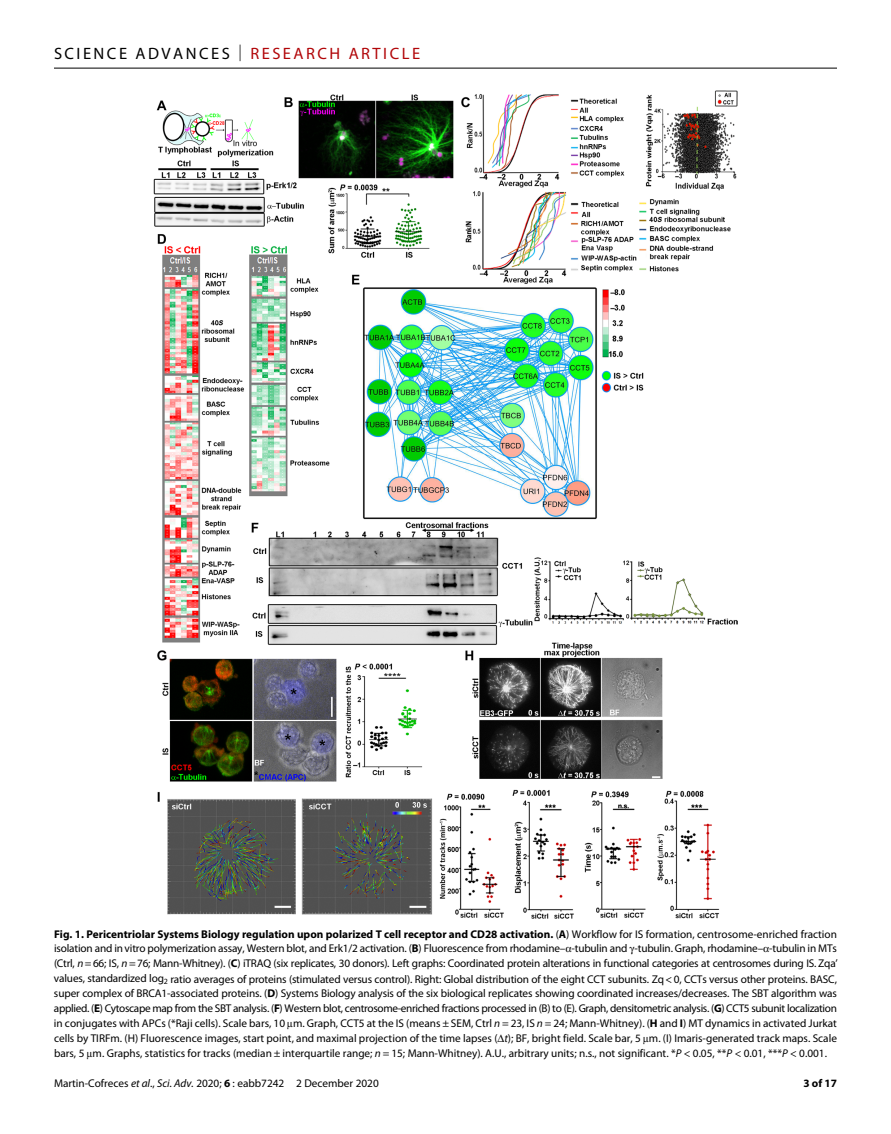
<style>
.page{position:relative;width:891px;height:1134px;background:#fff}
.page>*{position:absolute;margin:0;border:0;box-sizing:border-box;transform-origin:0 0}
.t1{font:16.5px "Myriad Pro";letter-spacing:.15em;color:#000}
.t2{font:11.25px/15px "Myriad Pro";color:#000;text-align:justify}
.t3{font:700 11.25px "Myriad Pro";color:#000}
.s1{font-weight:300}
.s2{color:#b10508}
.s3{font-weight:700}
.s4{font-style:italic}
</style>
<div class="page">
<hr style="left:54px;top:68px;width:783px;height:1px;background:#000">
<img style="left:154px;top:90px;width:583px;height:829px">
<h1 class="t1" style="left:54px;top:40px;width:368px">SCIENCE ADVANCES <span class="s1">|</span> <span class="s2">RESEARCH ARTICLE</span></h1>
<p class="t2" style="left:54px;top:926px;width:785px"><span class="s3">Fig. 1. Pericentriolar Systems Biology regulation upon polarized T cell receptor and CD28 activation.</span> (<span class="s3">A</span>) Workflow for IS formation, centrosome-enriched fraction isolation and invitro polymerization assay, Western blot, and Erk1/2 activation. (<span class="s3">B</span>) Fluorescence from rhodamine– -tubulin and -tubulin. Graph, rhodamine– -tubulin in MTs (Ctrl, <span class="s4">n</span>=66; IS, <span class="s4">n</span>=76; Mann-Whitney). (<span class="s3">C</span>) iTRAQ (six replicates, 30 donors). Left graphs: Coordinated protein alterations in functional categories at centrosomes during IS. Zqa’ values, standardized log<sub>2</sub> ratio averages of proteins (stimulated versus control). Right: Global distribution of the eight CCT subunits. Zq&lt;0, CCTs versus other proteins. BASC, super complex of BRCA1-associated proteins. (<span class="s3">D</span>) Systems Biology analysis of the six biological replicates showing coordinated increases/decreases. The SBT algorithm was applied. (<span class="s3">E</span>) Cytoscape map from the SBT analysis. (<span class="s3">F</span>) Western blot, centrosome-enriched fractions processed in (B) to (E). Graph, densitometric analysis. (<span class="s3">G</span>) CCT5 subunit localization in conjugates with APCs (*Raji cells). Scale bars, 10 m. Graph, CCT5 at the IS (means ± SEM, Ctrl <span class="s4">n</span> = 23, IS <span class="s4">n</span> = 24; Mann-Whitney). (<span class="s3">H</span> and <span class="s3">I</span>) MT dynamics in activated Jurkat cells by TIRFm. (H) Fluorescence images, start point, and maximal projection of the time lapses ( <span class="s4">t</span>); BF, bright field. Scale bar, 5 m. (I) Imaris-generated track maps. Scale bars, 5 m. Graphs, statistics for tracks (median ± interquartile range; <span class="s4">n</span> = 15; Mann-Whitney). A.U., arbitrary units; n.s., not significant. *<span class="s4">P</span> &lt; 0.05, **<span class="s4">P</span> &lt; 0.01, ***<span class="s4">P</span> &lt; 0.001.</p>
<p class="t2" style="left:54px;top:1076px;width:326px">Martin-Cofreces <span class="s4">et al</span>., <span class="s4">Sci. Adv.</span> 2020; <span class="s3">6</span> : eabb7242 2 December 2020</p>
<p class="t3" style="left:803px;top:1074px;width:35px">3 of 17</p>
</div>
